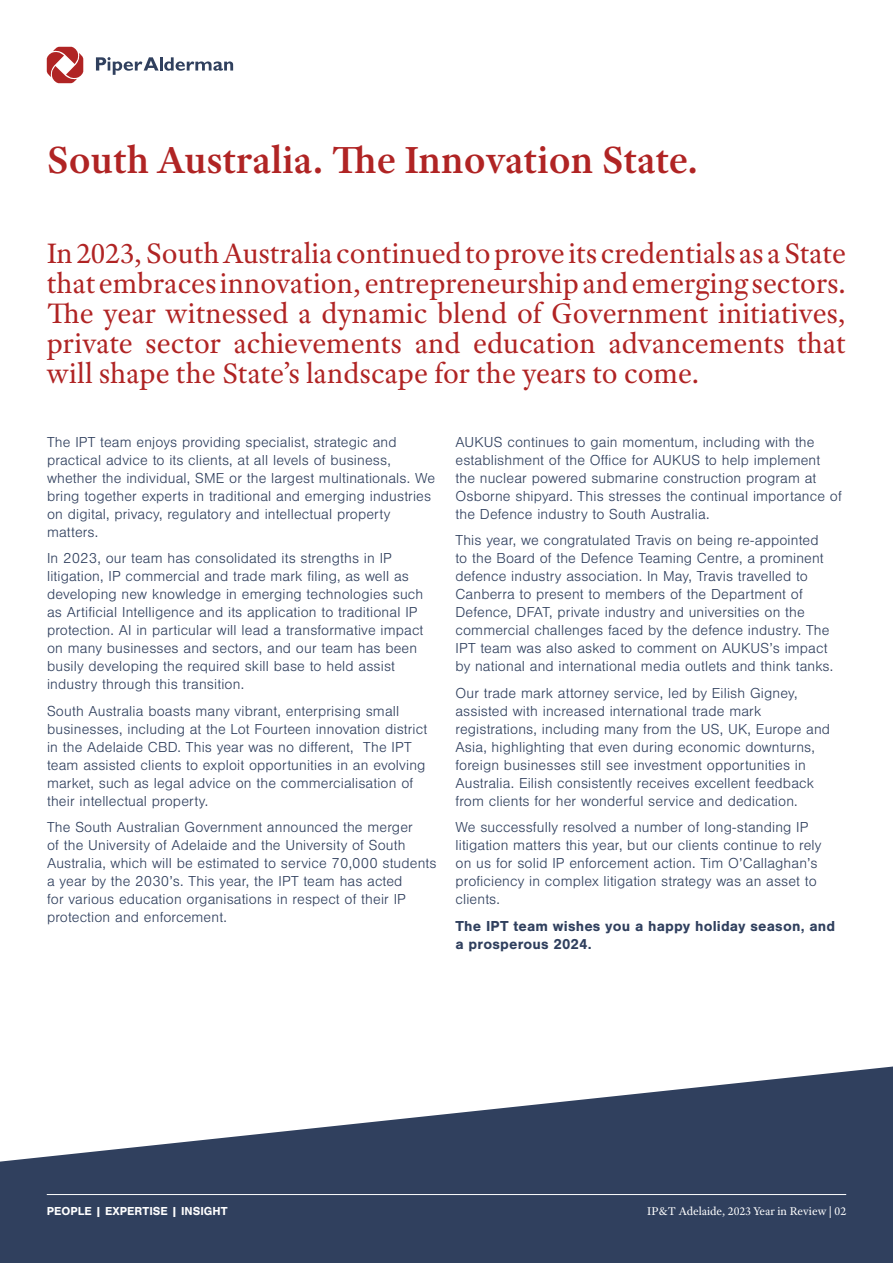
<style>
.page{position:relative;width:893px;height:1263px;background:#fff}
.page>*{position:absolute;margin:0;border:0;box-sizing:border-box;transform-origin:0 0}
.t1{font:600 40.5px "Adobe Text Pro";color:#b02424}
.t2{font:30px/30px "Adobe Text Pro";color:#b02424;text-align:justify}
.t3{font:300 15px/18px "Nimbus San";letter-spacing:.01em;color:#30405e}
.t4{font:700 15px/18px "Nimbus San";letter-spacing:.01em;color:#30405e}
.t5{font:12px "Adobe Text Pro";color:#fff}
.t6{font:700 12px "Nimbus San";color:#fff}
</style>
<div class="page">
<svg style="left:47px;top:47px;width:36px;height:36px"></svg>
<svg style="left:96px;top:57px;width:137px;height:18px"></svg>
<svg style="left:0;top:1066px;width:893px;height:197px;fill:#30405e"></svg>
<hr style="left:47px;top:1194px;width:799px;height:1px;background:#fff">
<h1 class="t1" style="left:47px;top:134px;width:653px">South Australia. The Innovation State.</h1>
<p class="t2" style="left:47px;top:238px;width:801px">In 2023, South Australia continued to prove its credentials as a State that embraces innovation, entrepreneurship and emerging sectors.<br>The year witnessed a dynamic blend of Government initiatives, private sector achievements and education advancements that will shape the State’s landscape for the years to come.</p>
<p class="t3" style="left:47px;top:433px;width:390px">The IPT team enjoys providing specialist, strategic and practical advice to its clients, at all levels of business, whether the individual, SME or the largest multinationals. We bring together experts in traditional and emerging industries on digital, privacy, regulatory and intellectual property matters.</p>
<p class="t3" style="left:47px;top:550px;width:378px">In 2023, our team has consolidated its strengths in IP litigation, IP commercial and trade mark filing, as well as developing new knowledge in emerging technologies such as Artificial Intelligence and its application to traditional IP protection. AI in particular will lead a transformative impact on many businesses and sectors, and our team has been busily developing the required skill base to held assist industry through this transition.</p>
<p class="t3" style="left:47px;top:702px;width:382px">South Australia boasts many vibrant, enterprising small businesses, including at the Lot Fourteen innovation district in the Adelaide CBD. This year was no different, The IPT team assisted clients to exploit opportunities in an evolving market, such as legal advice on the commercialisation of their intellectual property.</p>
<p class="t3" style="left:47px;top:819px;width:391px">The South Australian Government announced the merger<br>of the University of Adelaide and the University of South Australia, which will be estimated to service 70,000 students a year by the 2030’s. This year, the IPT team has acted<br>for various education organisations in respect of their IP protection and enforcement.</p>
<p class="t3" style="left:455px;top:433px;width:388px">AUKUS continues to gain momentum, including with the establishment of the Office for AUKUS to help implement the nuclear powered submarine construction program at Osborne shipyard. This stresses the continual importance of the Defence industry to South Australia.</p>
<p class="t3" style="left:455px;top:532px;width:379px">This year, we congratulated Travis on being re-appointed to the Board of the Defence Teaming Centre, a prominent defence industry association. In May, Travis travelled to Canberra to present to members of the Department of Defence, DFAT, private industry and universities on the commercial challenges faced by the defence industry. The IPT team was also asked to comment on AUKUS’s impact by national and international media outlets and think tanks.</p>
<p class="t3" style="left:455px;top:684px;width:376px">Our trade mark attorney service, led by Eilish Gigney, assisted with increased international trade mark registrations, including many from the US, UK, Europe and Asia, highlighting that even during economic downturns, foreign businesses still see investment opportunities in Australia. Eilish consistently receives excellent feedback from clients for her wonderful service and dedication.</p>
<p class="t3" style="left:455px;top:819px;width:368px">We successfully resolved a number of long-standing IP litigation matters this year, but our clients continue to rely on us for solid IP enforcement action. Tim O’Callaghan’s proficiency in complex litigation strategy was an asset to clients.</p>
<p class="t4" style="left:455px;top:917px;width:381px">The IPT team wishes you a happy holiday season, and a prosperous 2024.</p>
<p class="t6" style="left:47px;top:1204px;width:182px">PEOPLE | EXPERTISE | INSIGHT</p>
<p class="t5" style="left:647px;top:1204px;width:200px">IP&amp;T Adelaide, 2023 Year in Review | 02</p>
</div>
